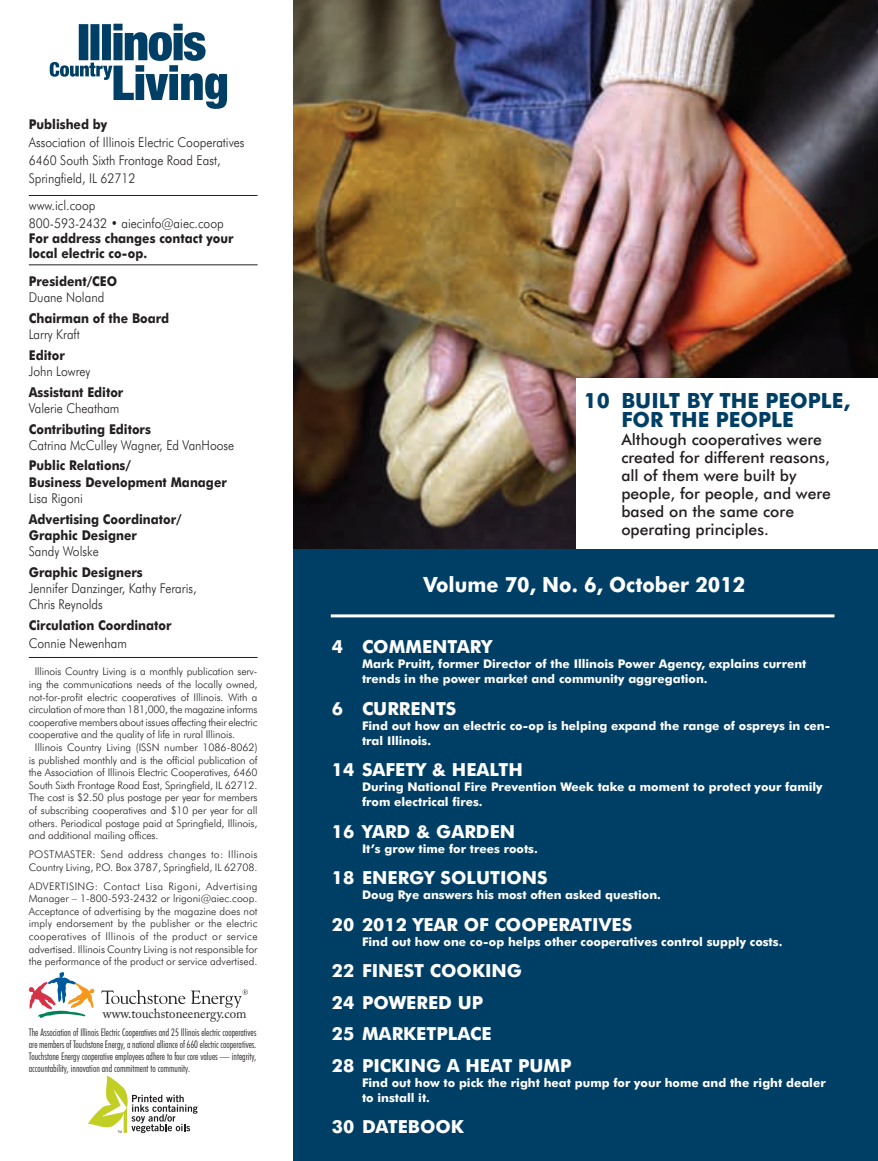
<style>
.page{position:relative;width:878px;height:1161px;background:#fff}
.page>*{position:absolute;margin:0;border:0;box-sizing:border-box;transform-origin:0 0}
.t1{font:700 21px/19.5px "Futura BT";color:#003f65}
.t2{font:700 21px "Futura BT";color:#fff;scale:.95 1}
.t3{font:700 18px/31.5px "Futura BT";color:#fff}
.t4{font:500 15.75px/18px "Futura BT";color:#231f20}
.t5{font:300 13.5px/18px "Futura BT";color:#231f20;scale:.9 1}
.t6{font:700 13.5px/16.2px "Futura BT";color:#231f20;scale:.9 1}
.t7{font:13.5px "Adobe Caslon Pro";color:#231f20;scale:.95 1}
.t8{font:700 12px/15px "Futura BT";color:#fff}
.t9{font:300 10.5px/12.6px "Futura BT";letter-spacing:-.01em;color:#231f20;text-align:justify}
.t10{font:300 condensed 10.5px/12px "Futura BT";color:#231f20;text-align:justify;scale:.94 1}
.t11{font:300 10.5px/12.6px "Futura BT";letter-spacing:.025em;color:#231f20}
.s1{font-weight:700}
.s2{font-weight:300}
</style>
<div class="page">
<img style="left:293px;top:0;width:585px;height:549px">
<div style="left:270px;top:549px;width:608px;height:612px;background:#003f65"></div>
<div style="left:1px;top:0;width:292px;height:1161px;background:#fff"></div>
<div style="left:576px;top:378px;width:302px;height:171px;background:#fff"></div>
<svg style="left:29px;top:972px;width:65px;height:46px"></svg>
<svg style="left:101px;top:990px;width:84px;height:14px"></svg>
<svg style="left:191px;top:989px;width:57px;height:19px"></svg>
<svg style="left:50px;top:24px;width:177px;height:85px"></svg>
<hr style="left:331px;top:614px;width:503px;height:3px;background:#fff">
<hr style="left:29px;top:195px;width:228px;height:1px;background:#231f20">
<hr style="left:29px;top:265px;width:228px;height:1px;background:#231f20">
<hr style="left:29px;top:657px;width:228px;height:1px;background:#231f20">
<svg style="left:88px;top:1075px;width:110px;height:58px"></svg>
<p class="t5" style="left:29px;top:116px;width:241px"><span class="s1">Published by<br></span>Association of Illinois Electric Cooperatives<br>6460 South Sixth Frontage Road East,<br>Springfield, IL 62712</p>
<p class="t5" style="left:29px;top:197px;width:218px">www.icl.coop<br>800-593-2432 • aiecinfo@aiec.coop</p>
<p class="t6" style="left:29px;top:232px;width:229px;line-height:15px">For address changes contact your local electric co-op.</p>
<p class="t6" style="left:29px;top:274px;width:100px">President/CEO<br><span class="s2">Duane Noland</span></p>
<p class="t6" style="left:29px;top:311px;width:158px">Chairman of the Board<br><span class="s2">Larry Kraft</span></p>
<p class="t5" style="left:29px;top:348px;width:70px;line-height:16.2px"><span class="s1">Editor<br></span>John Lowrey</p>
<p class="t6" style="left:29px;top:385px;width:107px">Assistant Editor<br><span class="s2">Valerie Cheatham</span></p>
<p class="t5" style="left:29px;top:422px;width:230px;line-height:16.2px"><span class="s1">Contributing Editors<br></span>Catrina McCulley Wagner, Ed VanHoose</p>
<p class="t6" style="left:29px;top:459px;width:221px">Public Relations/<br>Business Development Manager<br><span class="s2">Lisa Rigoni</span></p>
<p class="t6" style="left:29px;top:512px;width:171px">Advertising Coordinator/<br>Graphic Designer<br><span class="s2">Sandy Wolske</span></p>
<p class="t5" style="left:29px;top:565px;width:188px;line-height:16.2px"><span class="s1">Graphic Designers<br></span>Jennifer Danzinger, Kathy Feraris,<br>Chris Reynolds</p>
<p class="t6" style="left:29px;top:617px;width:160px;line-height:18px">Circulation Coordinator<br><span class="s2">Connie Newenham</span></p>
<p class="t9" style="left:35px;top:666px;width:224px">Illinois Country Living is a monthly publication serv-</p>
<p class="t9" style="left:29px;top:679px;width:230px">ing the communications needs of the locally owned,</p>
<p class="t9" style="left:29px;top:691px;width:230px">not-for-profit electric cooperatives of Illinois. With a</p>
<p class="t9" style="left:29px;top:704px;width:230px">circulation of more than 181,000, the magazine informs</p>
<p class="t9" style="left:29px;top:716px;width:230px">cooperative members about issues affecting their electric</p>
<p class="t9" style="left:29px;top:729px;width:208px">cooperative and the quality of life in rural Illinois.</p>
<p class="t9" style="left:35px;top:742px;width:224px">Illinois Country Living (ISSN number 1086-8062)</p>
<p class="t9" style="left:29px;top:754px;width:230px">is published monthly and is the official publication of</p>
<p class="t9" style="left:29px;top:767px;width:230px">the Association of Illinois Electric Cooperatives, 6460</p>
<p class="t9" style="left:29px;top:779px;width:230px">South Sixth Frontage Road East, Springfield, IL 62712.</p>
<p class="t9" style="left:29px;top:792px;width:230px">The cost is $2.50 plus postage per year for members</p>
<p class="t9" style="left:29px;top:805px;width:230px">of subscribing cooperatives and $10 per year for all</p>
<p class="t9" style="left:29px;top:817px;width:230px">others. Periodical postage paid at Springfield, Illinois,</p>
<p class="t9" style="left:29px;top:830px;width:131px">and additional mailing offices.</p>
<p class="t11" style="left:29px;top:849px;width:230px">POSTMASTER: Send address changes to: Illinois<br>Country Living, P.O. Box 3787, Springfield, IL 62708.</p>
<p class="t9" style="left:29px;top:880px;width:230px">ADVERTISING: Contact Lisa Rigoni, Advertising Manager – 1-800-593-2432 or lrigoni@aiec.coop.<br>Acceptance of advertising by the magazine does not imply endorsement by the publisher or the electric cooperatives of Illinois of the product or service advertised. Illinois Country Living is not responsible for the performance of the product or service advertised.</p>
<p class="t7" style="left:103px;top:1009px;width:152px">www.touchstoneenergy.com</p>
<p class="t10" style="left:29px;top:1026px;width:243px">The Association of Illinois Electric Cooperatives and 25 Illinois electric cooperatives are members of Touchstone Energy, a national alliance of 660 electric cooperatives.<br>Touchstone Energy cooperative employees adhere to four core values — integrity, accountability, innovation and commitment to community.</p>
<p class="t1" style="left:621px;top:392px;width:230px;text-indent:-38px">10 BUILT BY THE PEOPLE,<br>FOR THE PEOPLE</p>
<p class="t4" style="left:621px;top:432px;width:211px">Although cooperatives were created for different reasons, all of them were built by people, for people, and were based on the same core operating principles.</p>
<p class="t2" style="left:423px;top:575px;width:340px">Volume 70, No. 6, October 2012</p>
<p class="t3" style="left:332px;top:632px;width:162px">4 COMMENTARY</p>
<p class="t8" style="left:362px;top:657px;width:446px">Mark Pruitt, former Director of the Illinois Power Agency, explains current trends in the power market and community aggregation.</p>
<p class="t3" style="left:332px;top:694px;width:126px">6 CURRENTS</p>
<p class="t8" style="left:362px;top:719px;width:469px">Find out how an electric co-op is helping expand the range of ospreys in cen&shy;tral Illinois.</p>
<p class="t3" style="left:332px;top:755px;width:192px">14 SAFETY &amp; HEALTH</p>
<p class="t8" style="left:362px;top:780px;width:462px">During National Fire Prevention Week take a moment to protect your family from electrical fires.</p>
<p class="t3" style="left:332px;top:817px;width:185px">16 YARD &amp; GARDEN</p>
<p class="t8" style="left:362px;top:842px;width:177px">It’s grow time for trees roots.</p>
<p class="t3" style="left:332px;top:863px;width:217px">18 ENERGY SOLUTIONS</p>
<p class="t8" style="left:362px;top:888px;width:300px">Doug Rye answers his most often asked question.</p>
<p class="t3" style="left:332px;top:910px;width:301px">20 2012 YEAR OF COOPERATIVES</p>
<p class="t8" style="left:362px;top:935px;width:422px">Find out how one co-op helps other cooperatives control supply costs.</p>
<p class="t3" style="left:332px;top:956px;width:241px">22 FINEST COOKING<br>24 POWERED UP<br>25 MARKETPLACE<br>28 PICKING A HEAT PUMP</p>
<p class="t8" style="left:362px;top:1076px;width:465px">Find out how to pick the right heat pump for your home and the right dealer to install it.</p>
<p class="t3" style="left:332px;top:1112px;width:133px">30 DATEBOOK</p>
</div>
